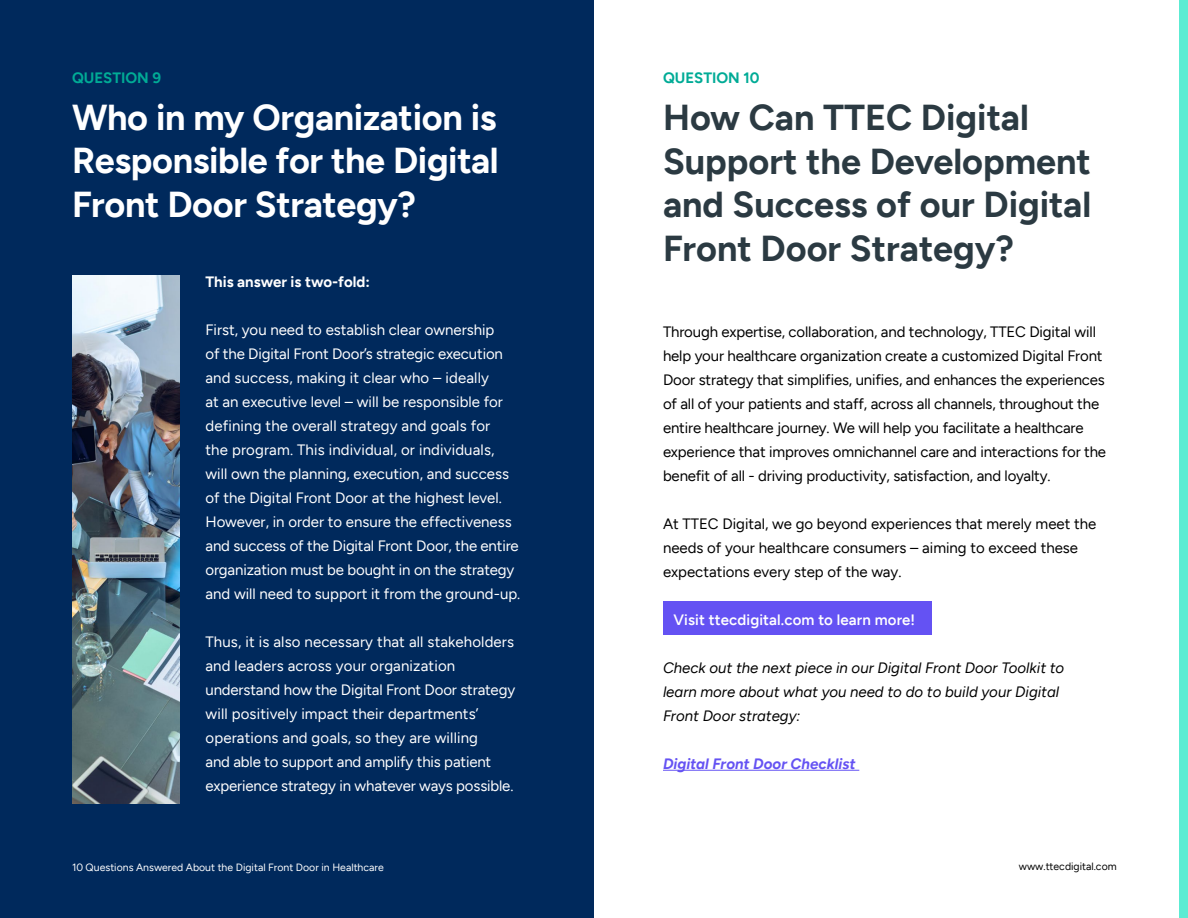
<style>
.page{position:relative;width:1188px;height:918px;background:#fff}
.page>*{position:absolute;margin:0;border:0;box-sizing:border-box;transform-origin:0 0}
.t1{font:700 36px/43.5px "Figtree";color:#2b3a42}
.t2{font:700 36px/43.2px "Figtree";letter-spacing:-.01em;color:#fff;text-align:justify}
.t3{font:15px/24px "Figtree";color:#fff}
.t4{font:15px/24px "Figtree";letter-spacing:-.01em;color:#000}
.t5{font:italic 15px/24px "Figtree";color:#000}
.t6{font:600 15px "Figtree";letter-spacing:.01em;color:#fff}
.t7{font:italic 700 15px "Figtree";color:#6452f3}
.t8{font:700 15px "Figtree";color:#fff}
.t9{font:700 15px "Figtree";color:#00ab96}
.t10{font:10.5px "Figtree";color:#fff}
.t11{font:10.5px "Figtree";color:#000}
</style>
<div class="page">
<div style="left:0;top:0;width:594px;height:918px;background:#00295c"></div>
<div style="left:1179px;top:0;width:9px;height:918px;background:#5cecd3"></div>
<div style="left:663px;top:602px;width:269px;height:33px;background:#6452f3"></div>
<hr style="left:663px;top:770px;width:196px;height:1px;background:#6452f3">
<img style="left:72px;top:276px;width:108px;height:528px">
<p class="t9" style="left:72px;top:69px;width:91px">QUESTION 9</p>
<h1 class="t2" style="left:72px;top:95px;width:428px">Who in my Organization is Responsible for the Digital Front Door Strategy?</h1>
<p class="t8" style="left:206px;top:273px;width:166px">This answer is two-fold:</p>
<p class="t3" style="left:206px;top:318px;width:316px">First, you need to establish clear ownership<br>of the Digital Front Door’s strategic execution and success, making it clear who – ideally<br>at an executive level – will be responsible for defining the overall strategy and goals for<br>the program. This individual, or individuals,<br>will own the planning, execution, and success of the Digital Front Door at the highest level.<br>However, in order to ensure the effectiveness and success of the Digital Front Door, the entire organization must be bought in on the strategy and will need to support it from the ground-up.</p>
<p class="t3" style="left:206px;top:630px;width:311px">Thus, it is also necessary that all stakeholders and leaders across your organization understand how the Digital Front Door strategy will positively impact their departments’ operations and goals, so they are willing<br>and able to support and amplify this patient experience strategy in whatever ways possible.</p>
<p class="t9" style="left:663px;top:69px;width:98px">QUESTION 10</p>
<h1 class="t1" style="left:663px;top:95px;width:430px">How Can TTEC Digital<br>Support the Development and Success of our Digital<br>Front Door Strategy?</h1>
<p class="t4" style="left:663px;top:320px;width:445px">Through expertise, collaboration, and technology, TTEC Digital will help your healthcare organization create a customized Digital Front Door strategy that simplifies, unifies, and enhances the experiences of all of your patients and staff, across all channels, throughout the entire healthcare journey. We will help you facilitate a healthcare experience that improves omnichannel care and interactions for the benefit of all - driving productivity, satisfaction, and loyalty.</p>
<p class="t4" style="left:663px;top:512px;width:435px">At TTEC Digital, we go beyond experiences that merely meet the needs of your healthcare consumers – aiming to exceed these expectations every step of the way.</p>
<p class="t6" style="left:674px;top:611px;width:243px">Visit ttecdigital.com to learn more!</p>
<p class="t5" style="left:663px;top:656px;width:403px">Check out the next piece in our Digital Front Door Toolkit to learn more about what you need to do to build your Digital<br>Front Door strategy:</p>
<p class="t7" style="left:663px;top:755px;width:194px">Digital Front Door Checklist</p>
<p class="t10" style="left:72px;top:861px;width:313px">10 Questions Answered About the Digital Front Door in Healthcare</p>
<p class="t11" style="left:1019px;top:860px;width:99px">www.ttecdigital.com</p>
</div>
